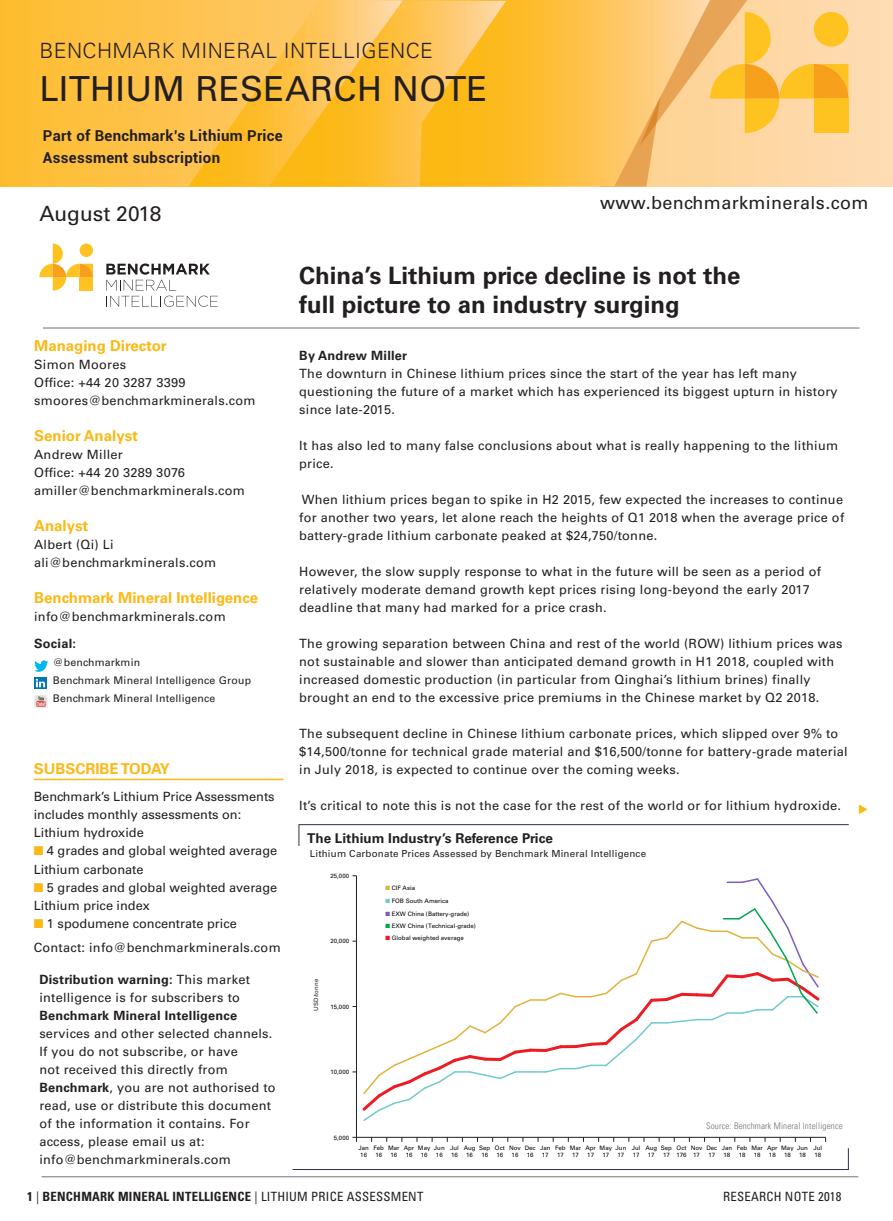
<style>
.page{position:relative;width:893px;height:1221px;background:#fff}
.page>*{position:absolute;margin:0;border:0;box-sizing:border-box;transform-origin:0 0}
.t1{font:34.5px "Univers";letter-spacing:.01em;color:#231f20}
.t2{font:700 24px/28.8px "Univers";color:#231f20}
.t3{font:300 21px "Univers";letter-spacing:.02em;color:#231f20}
.t4{font:21px "Univers";color:#231f20}
.t5{font:18px "Univers";letter-spacing:.02em;color:#231f20}
.t6{font:700 15px "Univers";color:#fcb814}
.t7{font:700 15px/22.5px "Roboto";letter-spacing:.02em;color:#231f20}
.t8{font:700 13.5px "Univers";color:#231f20}
.t9{font:12.75px/18px "Univers";letter-spacing:.02em;color:#231f20}
.t10{font:12.75px "Univers";color:#231f20}
.t11{font:700 condensed 12.75px "Univers";letter-spacing:.02em;color:#231f20}
.t12{font:condensed 12.75px "Univers";letter-spacing:.02em;color:#231f20}
.t13{font:700 12.75px "Univers";letter-spacing:.02em;color:#231f20}
.t14{font:10.5px "Univers";letter-spacing:.02em;color:#231f20}
.t15{font:9.75px "Univers";letter-spacing:.02em;color:#231f20}
.t16{font:300 condensed 9px "Univers";letter-spacing:.02em;color:#6f7073}
.t17{font:6.15px/7.4px "Univers";color:#000;text-align:center}
.t18{font:6px "Univers";letter-spacing:.02em;color:#231f20}
.s1{color:#fcb814}
.s2{font-weight:700}
.s3{color:#e2b23c}
.s4{color:#00a651}
.s5{color:#ed1c24}
.s6{color:#71cacc}
.s7{color:#7d5bc6}
.s8{font-weight:400}
</style>
<div class="page">
<hr style="left:43px;top:327px;width:817px;height:1px;background:#808285">
<hr style="left:42px;top:1176px;width:816px;height:1px;background:#808285">
<svg style="left:39px;top:243px;width:54px;height:47px"></svg>
<svg style="left:106px;top:263px;width:112px;height:44px"></svg>
<svg style="left:0;top:0;width:893px;height:187px;background:#fdc555"></svg>
<svg style="left:710px;top:0;width:138px;height:187px;background:#fccc78"></svg>
<svg style="left:506px;top:0;width:204px;height:187px;background:#fbc35b"></svg>
<svg style="left:403px;top:0;width:103px;height:187px;background:#fcbf39"></svg>
<svg style="left:188px;top:0;width:215px;height:187px;background:#fdc043"></svg>
<svg style="left:34px;top:660px;width:14px;height:11px"></svg>
<svg style="left:35px;top:677px;width:12px;height:12px"></svg>
<svg style="left:35px;top:695px;width:12px;height:12px"></svg>
<hr style="left:34px;top:778px;width:249px;height:2px;background:#fcb814">
<hr style="left:356px;top:1136px;width:470px;height:1px;background:#231f20">
<hr style="left:356px;top:875px;width:1px;height:262px;background:#231f20">
<svg style="left:352px;top:1136px;width:5px;height:5px"></svg>
<svg style="left:352px;top:875px;width:468px;height:246px"></svg>
<hr style="left:299px;top:824px;width:550px;height:1px;background:#303048">
<svg style="left:299px;top:824px;width:1px;height:21px"></svg>
<hr style="left:293px;top:1168px;width:555px;height:1px;background:#303048">
<svg style="left:848px;top:1148px;width:1px;height:21px"></svg>
<p class="t3" style="left:39px;top:38px;width:395px">BENCHMARK MINERAL INTELLIGENCE</p>
<p class="t1" style="left:39px;top:69px;width:450px">LITHIUM RESEARCH NOTE</p>
<p class="t7" style="left:43px;top:124px;width:241px">Part of Benchmark’s Lithium Price<br>Assessment subscription</p>
<p class="t4" style="left:39px;top:201px;width:124px">August 2018</p>
<p class="t6" style="left:34px;top:337px;width:134px">Managing Director</p>
<p class="t9" style="left:34px;top:356px;width:94px">Simon Moores</p>
<p class="t9" style="left:34px;top:374px;width:153px">Office: +44 20 3287 3399</p>
<p class="t9" style="left:34px;top:392px;width:223px">smoores@benchmarkminerals.com</p>
<p class="t6" style="left:34px;top:427px;width:105px">Senior Analyst</p>
<p class="t9" style="left:34px;top:446px;width:90px">Andrew Miller</p>
<p class="t9" style="left:34px;top:464px;width:152px">Office: +44 20 3289 3076</p>
<p class="t9" style="left:34px;top:482px;width:212px">amiller@benchmarkminerals.com</p>
<p class="t6" style="left:34px;top:517px;width:56px">Analyst</p>
<p class="t9" style="left:34px;top:536px;width:81px">Albert (Qi) Li</p>
<p class="t9" style="left:34px;top:554px;width:184px">ali@benchmarkminerals.com</p>
<p class="t6" style="left:34px;top:589px;width:226px">Benchmark Mineral Intelligence</p>
<p class="t9" style="left:34px;top:608px;width:193px">info@benchmarkminerals.com</p>
<p class="t13" style="left:34px;top:636px;width:43px">Social:</p>
<p class="t14" style="left:53px;top:656px;width:89px">@benchmarkmin</p>
<p class="t14" style="left:53px;top:674px;width:200px">Benchmark Mineral Intelligence Group</p>
<p class="t14" style="left:53px;top:692px;width:164px">Benchmark Mineral Intelligence</p>
<p class="t6" style="left:34px;top:760px;width:138px">SUBSCRIBE TODAY</p>
<p class="t10" style="left:34px;top:789px;width:242px">Benchmark’s Lithium Price Assessments</p>
<p class="t10" style="left:34px;top:807px;width:209px">includes monthly assessments on:</p>
<p class="t10" style="left:34px;top:825px;width:112px">Lithium hydroxide</p>
<p class="t10" style="left:34px;top:843px;width:245px"><span class="s1">■</span> 4 grades and global weighted average</p>
<p class="t10" style="left:34px;top:861px;width:111px">Lithium carbonate</p>
<p class="t10" style="left:34px;top:879px;width:245px"><span class="s1">■</span> 5 grades and global weighted average</p>
<p class="t10" style="left:34px;top:897px;width:118px">Lithium price index</p>
<p class="t10" style="left:34px;top:915px;width:205px"><span class="s1">■</span> 1 spodumene concentrate price</p>
<p class="t9" style="left:34px;top:938px;width:248px">Contact: info@benchmarkminerals.com</p>
<p class="t9" style="left:39px;top:970px;width:238px"><span class="s2">Distribution warning:</span> This market intelligence is for subscribers to <span class="s2">Benchmark Mineral Intelligence </span>services and other selected channels.<br>If you do not subscribe, or have<br>not received this directly from <span class="s2">Benchmark</span>, you are not authorised to read, use or distribute this document of the information it contains. For access, please email us at: info@benchmarkminerals.com</p>
<p class="t5" style="left:600px;top:192px;width:270px">www.benchmarkminerals.com</p>
<p class="t2" style="left:299px;top:262px;width:443px">China’s Lithium price decline is not the full picture to an industry surging</p>
<p class="t9" style="left:299px;top:347px;width:540px"><span class="s2">By Andrew Miller<br></span>The downturn in Chinese lithium prices since the start of the year has left many questioning the future of a market which has experienced its biggest upturn in history since late-2015.</p>
<p class="t9" style="left:299px;top:437px;width:540px">It has also led to many false conclusions about what is really happening to the lithium price.</p>
<p class="t9" style="left:299px;top:491px;width:546px;text-align:justify">When lithium prices began to spike in H2 2015, few expected the increases to continue for another two years, let alone reach the heights of Q1 2018 when the average price of battery-grade lithium carbonate peaked at $24,750/tonne.</p>
<p class="t9" style="left:299px;top:563px;width:523px">However, the slow supply response to what in the future will be seen as a period of relatively moderate demand growth kept prices rising long-beyond the early 2017 deadline that many had marked for a price crash.</p>
<p class="t9" style="left:299px;top:635px;width:545px">The growing separation between China and rest of the world (ROW) lithium prices was not sustainable and slower than anticipated demand growth in H1 2018, coupled with increased domestic production (in particular from Qinghai’s lithium brines) finally brought an end to the excessive price premiums in the Chinese market by Q2 2018.</p>
<p class="t9" style="left:299px;top:724px;width:550px">The subsequent decline in Chinese lithium carbonate prices, which slipped over 9% to $14,500/tonne for technical grade material and $16,500/tonne for battery-grade material in July 2018, is expected to continue over the coming weeks.</p>
<p class="t9" style="left:299px;top:796px;width:543px">It’s critical to note this is not the case for the rest of the world or for lithium hydroxide.</p>
<p class="t8" style="left:307px;top:830px;width:247px">The Lithium Industry’s Reference Price</p>
<p class="t15" style="left:310px;top:847px;width:338px">Lithium Carbonate Prices Assessed by Benchmark Mineral Intelligence</p>
<p class="t17" style="left:331px;top:872px;width:20px">25,000</p>
<p class="t17" style="left:331px;top:937px;width:20px">20,000</p>
<p class="t18" style="left:313px;top:1010px;width:33px;rotate:-90deg">USD/tonne</p>
<p class="t17" style="left:331px;top:1002px;width:20px">15,000</p>
<p class="t17" style="left:385px;top:884px;width:31px"><span class="s3">■</span> CIF Asia</p>
<p class="t17" style="left:385px;top:922px;width:92px"><span class="s4">■</span> EXW China (Technical-grade)</p>
<p class="t17" style="left:385px;top:934px;width:80px"><span class="s5">■</span> Global weighted average</p>
<p class="t17" style="left:385px;top:897px;width:65px"><span class="s6">■</span> FOB South America</p>
<p class="t17" style="left:385px;top:909px;width:85px"><span class="s7">■</span> EXW China (Battery-grade)</p>
<p class="t17" style="left:331px;top:1068px;width:20px">10,000</p>
<p class="t17" style="left:334px;top:1133px;width:17px">5,000</p>
<p class="t16" style="left:706px;top:1119px;width:138px">Source: Benchmark Mineral Intelligence</p>
<p class="t17" style="left:358px;top:1144px;width:12px">Jan<br>16</p>
<p class="t17" style="left:374px;top:1144px;width:12px">Feb<br>16</p>
<p class="t17" style="left:388px;top:1144px;width:13px">Mar<br>16</p>
<p class="t17" style="left:404px;top:1144px;width:12px">Apr<br>16</p>
<p class="t17" style="left:418px;top:1144px;width:14px">May<br>16</p>
<p class="t17" style="left:434px;top:1144px;width:12px">Jun<br>16</p>
<p class="t17" style="left:450px;top:1144px;width:10px;text-align:left">Jul<br>16</p>
<p class="t17" style="left:464px;top:1144px;width:13px">Aug<br>16</p>
<p class="t17" style="left:479px;top:1144px;width:13px">Sep<br>16</p>
<p class="t17" style="left:495px;top:1144px;width:11px;text-align:left">Oct<br>16</p>
<p class="t17" style="left:509px;top:1144px;width:13px">Nov<br>16</p>
<p class="t17" style="left:525px;top:1144px;width:12px">Dec<br>16</p>
<p class="t17" style="left:540px;top:1144px;width:12px">Jan<br>17</p>
<p class="t17" style="left:555px;top:1144px;width:12px">Feb<br>17</p>
<p class="t17" style="left:570px;top:1144px;width:13px">Mar<br>17</p>
<p class="t17" style="left:585px;top:1144px;width:12px">Apr<br>17</p>
<p class="t17" style="left:600px;top:1144px;width:14px">May<br>17</p>
<p class="t17" style="left:616px;top:1144px;width:12px">Jun<br>17</p>
<p class="t17" style="left:632px;top:1144px;width:10px;text-align:left">Jul<br>17</p>
<p class="t17" style="left:645px;top:1144px;width:13px">Aug<br>17</p>
<p class="t17" style="left:661px;top:1144px;width:13px">Sep<br>17</p>
<p class="t17" style="left:676px;top:1144px;width:12px;text-align:left">Oct<br>176</p>
<p class="t17" style="left:691px;top:1144px;width:13px">Nov<br>17</p>
<p class="t17" style="left:706px;top:1144px;width:12px">Dec<br>17</p>
<p class="t17" style="left:722px;top:1144px;width:12px">Jan<br>18</p>
<p class="t17" style="left:737px;top:1144px;width:12px">Feb<br>18</p>
<p class="t17" style="left:751px;top:1144px;width:13px">Mar<br>18</p>
<p class="t17" style="left:767px;top:1144px;width:12px">Apr<br>18</p>
<p class="t17" style="left:781px;top:1144px;width:14px">May<br>18</p>
<p class="t17" style="left:797px;top:1144px;width:12px">Jun<br>18</p>
<p class="t17" style="left:813px;top:1144px;width:10px;text-align:left">Jul<br>18</p>
<p class="t11" style="left:27px;top:1188px;width:398px">1 <span class="s8">|</span> BENCHMARK MINERAL INTELLIGENCE <span class="s8">| LITHIUM PRICE ASSESSMENT</span></p>
<p class="t12" style="left:723px;top:1188px;width:120px">RESEARCH NOTE 2018</p>
</div>
